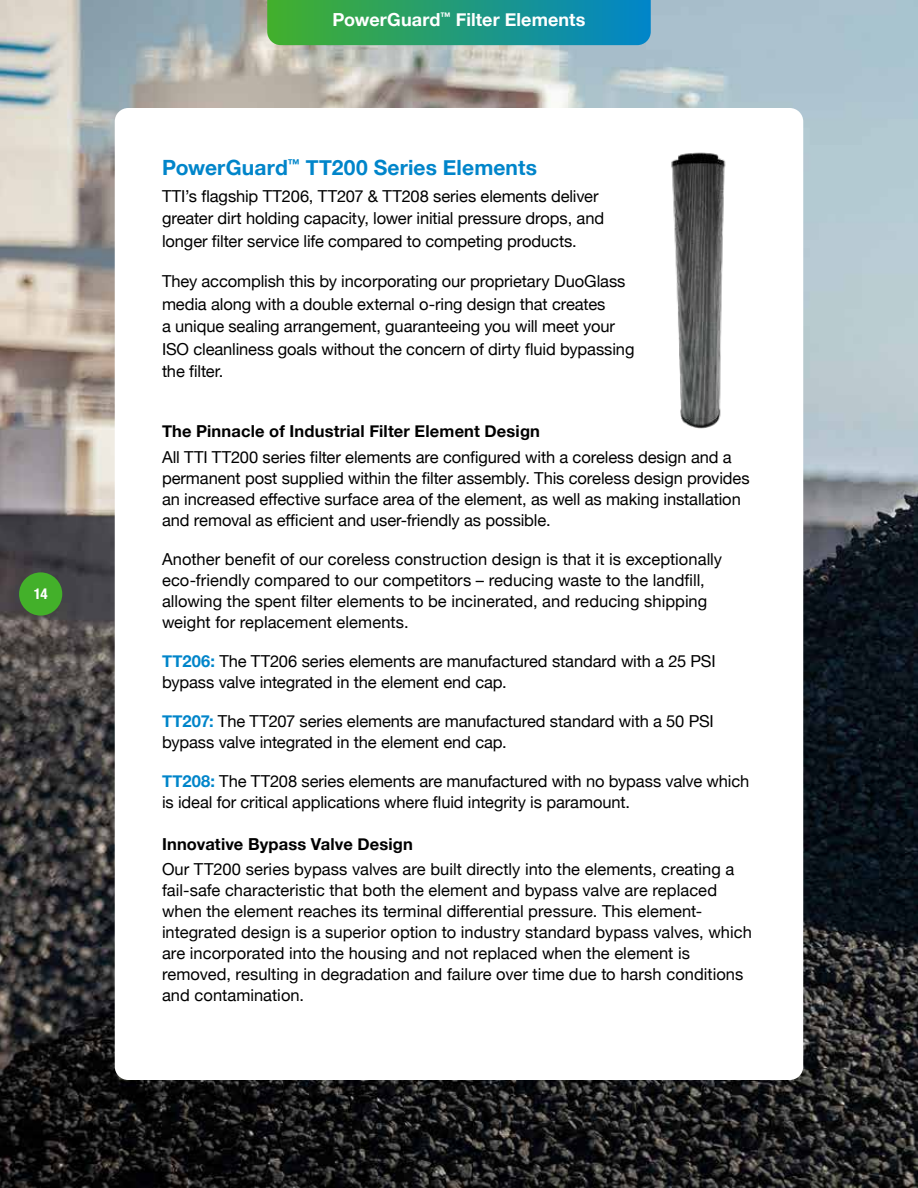
<style>
.page{position:relative;width:918px;height:1188px;background:#fff}
.page>*{position:absolute;margin:0;border:0;box-sizing:border-box;transform-origin:0 0}
.t1{font:700 21px "Helvetica Neue";letter-spacing:.005em;color:#0085ca}
.t2{font:700 18px "Helvetica Neue";letter-spacing:.005em;color:#fff}
.t3{font:16.5px/21px "Helvetica Neue";letter-spacing:-.005em;color:#000}
.t4{font:700 16.5px "Helvetica Neue";letter-spacing:.01em;color:#000}
.t5{font:700 condensed 15px "Helvetica Neue";color:#fff}
.s1{font-weight:700;color:#0085ca}
</style>
<div class="page">
<img style="left:0;top:0;width:918px;height:1188px">
<div style="left:115px;top:108px;width:688px;height:972px;background:#fff;border-radius:14px"></div>
<div style="left:19px;top:572px;width:43px;height:44px;background:#43b02a;border-radius:50%"></div>
<img style="left:671px;top:152px;width:55px;height:277px">
<svg style="left:267px;top:0;width:384px;height:45px;background:#229a7a"></svg>
<p class="t5" style="left:34px;top:581px;width:15px">14</p>
<p class="t2" style="left:332px;top:6px;width:255px">PowerGuard<sup>™</sup> Filter Elements</p>
<p class="t1" style="left:162px;top:151px;width:377px">PowerGuard<sup>™</sup> TT200 Series Elements</p>
<p class="t3" style="left:162px;top:185px;width:444px;line-height:22.5px">TTI’s flagship TT206, TT207 &amp; TT208 series elements deliver greater dirt holding capacity, lower initial pressure drops, and longer filter service life compared to competing products.</p>
<p class="t3" style="left:162px;top:271px;width:474px;line-height:22.5px">They accomplish this by incorporating our proprietary DuoGlass media along with a double external o-ring design that creates<br>a unique sealing arrangement, guaranteeing you will meet your ISO cleanliness goals without the concern of dirty fluid bypassing the filter.</p>
<p class="t4" style="left:162px;top:418px;width:380px">The Pinnacle of Industrial Filter Element Design</p>
<p class="t3" style="left:162px;top:447px;width:589px">All TTI TT200 series filter elements are configured with a coreless design and a permanent post supplied within the filter assembly. This coreless design provides an increased effective surface area of the element, as well as making installation and removal as efficient and user-friendly as possible.</p>
<p class="t3" style="left:162px;top:549px;width:562px">Another benefit of our coreless construction design is that it is exceptionally eco-friendly compared to our competitors – reducing waste to the landfill, allowing the spent filter elements to be incinerated, and reducing shipping weight for replacement elements.</p>
<p class="t3" style="left:162px;top:651px;width:555px"><span class="s1">TT206:</span> The TT206 series elements are manufactured standard with a 25 PSI bypass valve integrated in the element end cap.</p>
<p class="t3" style="left:162px;top:711px;width:553px"><span class="s1">TT207:</span> The TT207 series elements are manufactured standard with a 50 PSI bypass valve integrated in the element end cap.</p>
<p class="t3" style="left:162px;top:771px;width:589px"><span class="s1">TT208:</span> The TT208 series elements are manufactured with no bypass valve which is ideal for critical applications where fluid integrity is paramount.</p>
<p class="t4" style="left:162px;top:831px;width:252px">Innovative Bypass Valve Design</p>
<p class="t3" style="left:162px;top:860px;width:591px">Our TT200 series bypass valves are built directly into the elements, creating a fail-safe characteristic that both the element and bypass valve are replaced when the element reaches its terminal differential pressure. This element&shy;integrated design is a superior option to industry standard bypass valves, which are incorporated into the housing and not replaced when the element is removed, resulting in degradation and failure over time due to harsh conditions and contamination.</p>
</div>
